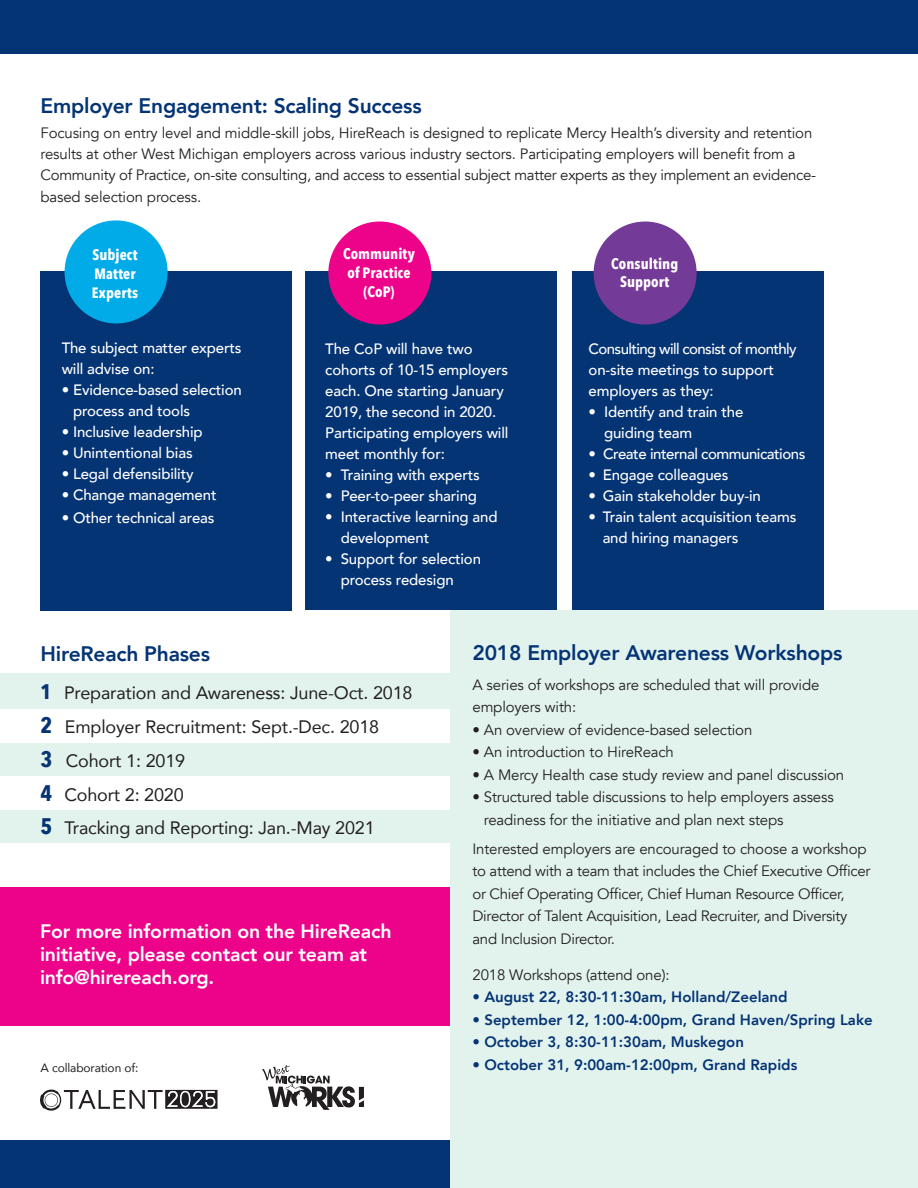
<style>
.page{position:relative;width:918px;height:1188px;background:#fff}
.page>*{position:absolute;margin:0;border:0;box-sizing:border-box;transform-origin:0 0}
.t1{font:800 21px "Avenir";letter-spacing:-.01em;color:#053474}
.t2{font:800 19.5px/23.2px "Avenir";letter-spacing:-.01em;color:#fff}
.t3{font:18px "Avenir";letter-spacing:-.01em;color:#231f20}
.t4{font:15px/22.5px "Avenir";letter-spacing:-.01em;color:#231f20}
.t5{font:500 15px/21px "Avenir";letter-spacing:-.01em;color:#fff}
.t6{font:800 15px "Avenir";color:#053474}
.t7{font:700 15px/18.9px "Avenir Next Condensed";letter-spacing:.005em;color:#fff}
.t8{font:500 15px "Avenir";letter-spacing:-.03em;color:#fff}
.t9{font:12px "Avenir";letter-spacing:-.01em;color:#231f20}
.s1{font-family:"Avenir Next Condensed";font-weight:700;font-size:21px;color:#053474}
.s2{font-family:"Avenir Next Condensed";font-weight:700;font-size:22.5px;color:#053474}
</style>
<div class="page">
<div style="left:450px;top:610px;width:468px;height:578px;background:#e2f3ee"></div>
<div style="left:0;top:0;width:918px;height:54px;background:#053474"></div>
<div style="left:306px;top:272px;width:251px;height:338px;background:#053474"></div>
<div style="left:328px;top:222px;width:103px;height:103px;background:#ed028a;border-radius:50%"></div>
<div style="left:572px;top:272px;width:252px;height:338px;background:#053474"></div>
<div style="left:594px;top:222px;width:103px;height:103px;background:#743a97;border-radius:50%"></div>
<div style="left:40px;top:271px;width:252px;height:339px;background:#053474"></div>
<div style="left:65px;top:220px;width:103px;height:103px;background:#00abe7;border-radius:50%"></div>
<div style="left:0;top:674px;width:450px;height:35px;background:#e2f3ee"></div>
<div style="left:0;top:743px;width:450px;height:32px;background:#e2f3ee"></div>
<div style="left:0;top:810px;width:450px;height:33px;background:#e2f3ee"></div>
<div style="left:0;top:888px;width:450px;height:138px;background:#ed028a"></div>
<div style="left:0;top:1140px;width:450px;height:48px;background:#053474"></div>
<svg style="left:262px;top:1065px;width:102px;height:45px"></svg>
<svg style="left:40px;top:1090px;width:178px;height:21px"></svg>
<p class="t1" style="left:40px;top:90px;width:383px">Employer Engagement: Scaling Success</p>
<p class="t4" style="left:40px;top:122px;width:777px;line-height:21px">Focusing on entry level and middle-skill jobs, HireReach is designed to replicate Mercy Health’s diversity and retention results at other West Michigan employers across various industry sectors. Participating employers will benefit from a<br>Community of Practice, on-site consulting, and access to essential subject matter experts as they implement an evidence-</p>
<p class="t4" style="left:40px;top:186px;width:162px">based selection process.</p>
<p class="t7" style="left:92px;top:245px;width:47px">Subject</p>
<p class="t7" style="left:94px;top:264px;width:43px">Matter</p>
<p class="t7" style="left:92px;top:283px;width:48px">Experts</p>
<p class="t5" style="left:62px;top:337px;width:181px">The subject matter experts will advise on:</p>
<p class="t5" style="left:73px;top:379px;width:170px;text-indent:-11px">• Evidence-based selection process and tools</p>
<p class="t5" style="left:62px;top:421px;width:143px">• Inclusive leadership</p>
<p class="t5" style="left:62px;top:442px;width:133px">• Unintentional bias</p>
<p class="t5" style="left:62px;top:463px;width:133px">• Legal defensibility</p>
<p class="t5" style="left:62px;top:484px;width:156px">• Change management</p>
<p class="t5" style="left:62px;top:506px;width:154px">• Other technical areas</p>
<p class="t7" style="left:343px;top:245px;width:73px">Community of Practice</p>
<p class="t7" style="left:364px;top:282px;width:32px">(CoP)</p>
<p class="t5" style="left:325px;top:338px;width:185px">The CoP will have two cohorts of 10-15 employers each. One starting January<br>2019, the second in 2020.<br>Participating employers will meet monthly for:</p>
<p class="t5" style="left:325px;top:464px;width:156px">• Training with experts</p>
<p class="t5" style="left:325px;top:485px;width:153px">• Peer-to-peer sharing</p>
<p class="t5" style="left:341px;top:506px;width:158px;text-indent:-15px">• Interactive learning and development</p>
<p class="t5" style="left:341px;top:548px;width:142px;text-indent:-15px">• Support for selection process redesign</p>
<p class="t7" style="left:611px;top:254px;width:69px">Consulting</p>
<p class="t7" style="left:620px;top:273px;width:50px">Support</p>
<p class="t5" style="left:589px;top:338px;width:210px">Consulting will consist of monthly on-site meetings to support employers as they:</p>
<p class="t5" style="left:604px;top:401px;width:141px;text-indent:-15px">• Identify and train the guiding team</p>
<p class="t8" style="left:589px;top:441px;width:218px">• Create internal communications</p>
<p class="t5" style="left:589px;top:464px;width:141px">• Engage colleagues</p>
<p class="t5" style="left:589px;top:485px;width:174px">• Gain stakeholder buy-in</p>
<p class="t5" style="left:603px;top:506px;width:195px;text-indent:-14px">• Train talent acquisition teams and hiring managers</p>
<p class="t1" style="left:40px;top:637px;width:171px">HireReach Phases</p>
<p class="t3" style="left:40px;top:679px;width:374px"><span class="s1">1</span> Preparation and Awareness: June-Oct. 2018</p>
<p class="t3" style="left:40px;top:713px;width:340px"><span class="s2">2</span> Employer Recruitment: Sept.-Dec. 2018</p>
<p class="t3" style="left:40px;top:746px;width:146px"><span class="s2">3</span> Cohort 1: 2019</p>
<p class="t3" style="left:40px;top:780px;width:145px"><span class="s2">4</span> Cohort 2: 2020</p>
<p class="t3" style="left:40px;top:814px;width:336px"><span class="s2">5</span> Tracking and Reporting: Jan.-May 2021</p>
<p class="t2" style="left:40px;top:919px;width:353px">For more information on the HireReach initiative, please contact our team at info@hirereach.org.</p>
<p class="t9" style="left:40px;top:1059px;width:99px">A collaboration of:</p>
<p class="t1" style="left:472px;top:637px;width:371px">2018 Employer Awareness Workshops</p>
<p class="t4" style="left:472px;top:673px;width:348px">A series of workshops are scheduled that will provide employers with:</p>
<p class="t4" style="left:472px;top:718px;width:281px">• An overview of evidence-based selection</p>
<p class="t4" style="left:472px;top:741px;width:203px">• An introduction to HireReach</p>
<p class="t4" style="left:472px;top:763px;width:373px">• A Mercy Health case study review and panel discussion</p>
<p class="t4" style="left:484px;top:786px;width:351px;text-indent:-11px">• Structured table discussions to help employers assess readiness for the initiative and plan next steps</p>
<p class="t4" style="left:472px;top:838px;width:400px">Interested employers are encouraged to choose a workshop to attend with a team that includes the Chief Executive Officer or Chief Operating Officer, Chief Human Resource Officer, Director of Talent Acquisition, Lead Recruiter, and Diversity and Inclusion Director.</p>
<p class="t4" style="left:472px;top:964px;width:199px">2018 Workshops (attend one):</p>
<p class="t6" style="left:472px;top:985px;width:317px">• August 22, 8:30-11:30am, Holland/Zeeland</p>
<p class="t6" style="left:472px;top:1008px;width:402px">• September 12, 1:00-4:00pm, Grand Haven/Spring Lake</p>
<p class="t6" style="left:472px;top:1030px;width:273px">• October 3, 8:30-11:30am, Muskegon</p>
<p class="t6" style="left:472px;top:1053px;width:326px">• October 31, 9:00am-12:00pm, Grand Rapids</p>
</div>
